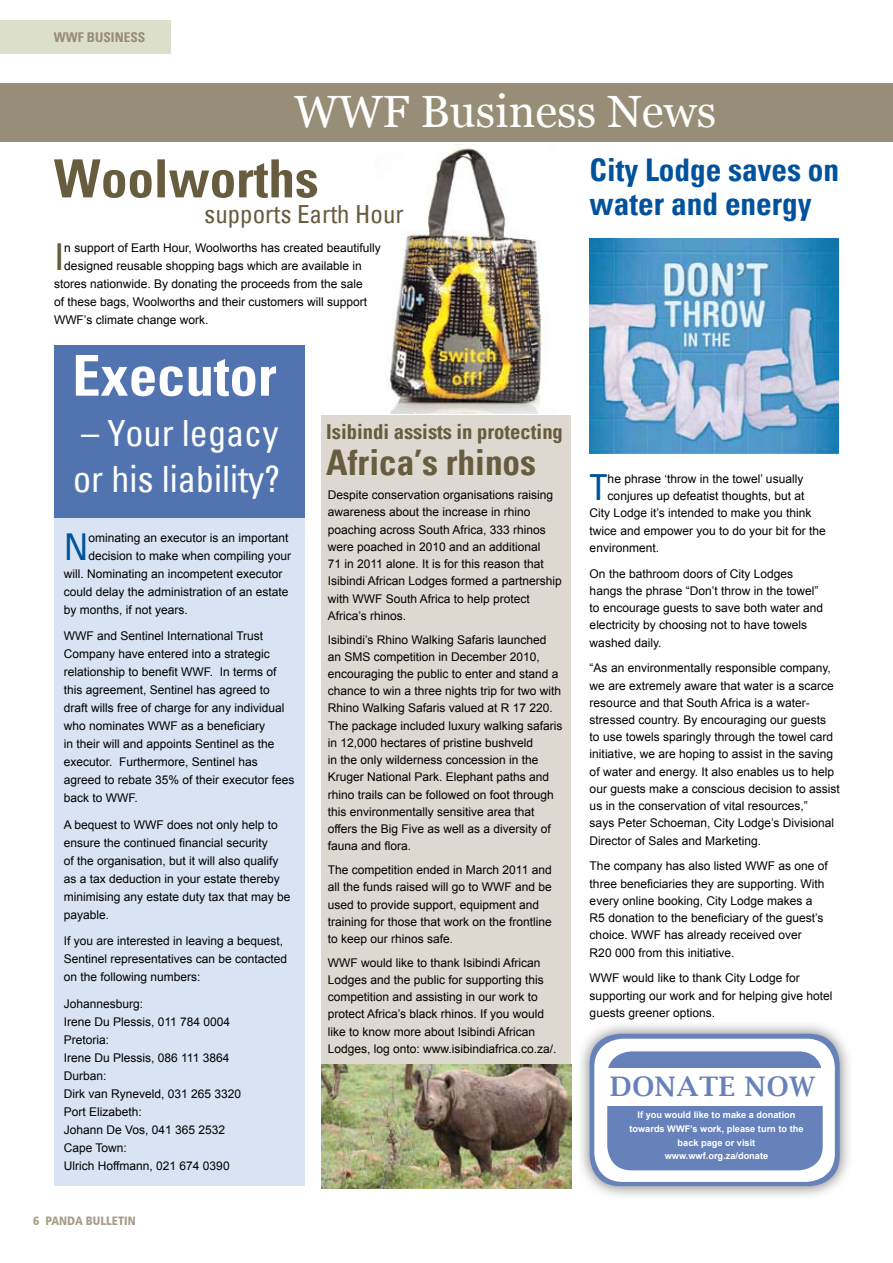
<style>
.page{position:relative;width:893px;height:1263px;background:#fff}
.page>*{position:absolute;margin:0;border:0;box-sizing:border-box;transform-origin:0 0}
.t1{font:700 condensed 56.55px "Univers";color:#fff}
.t2{font:700 condensed 52.8px "Univers";color:#685c3e}
.t3{font:45.15px "Georgia";color:#fff}
.t4{font:37.2px "Arial";color:#685c3e}
.t5{font:condensed 37.05px "Univers";color:#00529c}
.t6{font:condensed 36.15px/46.2px "Univers";color:#fff}
.t7{font:condensed 36px "Univers";color:#00529c}
.t8{font:700 condensed 35.25px "Univers";color:#685c3e}
.t9{font:700 condensed 31.2px/34px "Univers";color:#00529c}
.t10{font:600 27px "Lucida Bright";letter-spacing:.025em;color:#6781ba}
.t11{font:condensed 24.9px "Univers";color:#685c3e}
.t12{font:700 condensed 20.55px "Univers";color:#685c3e}
.t13{font:700 condensed 13.5px "Univers";color:#988d76}
.t14{font:12px/17.2px "Arial";color:#000}
.t15{font:900 condensed 12px "Frutiger";color:#a69c88}
.t16{font:700 9.15px/13.8px "Arial";color:#fff;text-align:center}
</style>
<div class="page">
<div style="left:322px;top:416px;width:249px;height:772px;background:#ddd9d1"></div>
<div style="left:0;top:20px;width:170px;height:34px;background:#dcdfcb"></div>
<img style="left:590px;top:239px;width:249px;height:214px">
<img style="left:387px;top:144px;width:159px;height:270px">
<div style="left:575px;top:1019px;width:285px;height:188px;background:#000;opacity:.55"></div>
<div style="left:590px;top:1034px;width:250px;height:152px;background:#6781ba;border-radius:30px"></div>
<div style="left:594px;top:1039px;width:241px;height:143px;background:#fff;border-radius:29px"></div>
<div style="left:607px;top:1051px;width:216px;height:119px;background:#6781ba;border-radius:24px"></div>
<div style="left:602px;top:1068px;width:226px;height:37px;background:#fff"></div>
<div style="left:0;top:83px;width:893px;height:59px;background:#988d76"></div>
<div style="left:54px;top:346px;width:250px;height:839px;background:#d8e4f4"></div>
<div style="left:54px;top:346px;width:250px;height:172px;background:#5174b1"></div>
<img style="left:322px;top:1064px;width:249px;height:124px">
<p class="t13" style="left:54px;top:29px;width:93px">wWF business</p>
<h3 class="t3" style="left:294px;top:84px;width:424px">WWF Business News</h3>
<h2 class="t2" style="left:54px;top:146px;width:266px">Woolworths</h2>
<h3 class="t11" style="left:204px;top:197px;width:201px">supports Earth Hour</h3>
<h3 class="t4" style="left:54px;top:232px;width:12px">I</h3>
<p class="t14" style="left:64px;top:239px;width:318px">n support of Earth Hour, Woolworths has created beautifully</p>
<p class="t14" style="left:64px;top:257px;width:299px">designed reusable shopping bags which are available in</p>
<p class="t14" style="left:54px;top:275px;width:310px">stores nationwide. By donating the proceeds from the sale</p>
<p class="t14" style="left:54px;top:293px;width:315px">of these bags, Woolworths and their customers will support</p>
<p class="t14" style="left:54px;top:311px;width:156px">WWF’s climate change work.</p>
<h1 class="t1" style="left:72px;top:341px;width:206px">Executor</h1>
<h3 class="t6" style="left:73px;top:409px;width:209px">– Your legacy or his liability?</h3>
<h3 class="t5" style="left:64px;top:522px;width:23px">N</h3>
<p class="t14" style="left:88px;top:529px;width:202px">ominating an executor is an important</p>
<p class="t14" style="left:88px;top:547px;width:204px">decision to make when compiling your</p>
<p class="t14" style="left:64px;top:565px;width:220px">will. Nominating an incompetent executor</p>
<p class="t14" style="left:64px;top:583px;width:226px">could delay the administration of an estate</p>
<p class="t14" style="left:64px;top:601px;width:126px">by months, if not years.</p>
<p class="t14" style="left:64px;top:627px;width:232px;line-height:18px">WWF and Sentinel International Trust Company have entered into a strategic relationship to benefit WWF. In terms of this agreement, Sentinel has agreed to draft wills free of charge for any individual who nominates WWF as a beneficiary<br>in their will and appoints Sentinel as the executor. Furthermore, Sentinel has agreed to rebate 35% of their executor fees back to WWF.</p>
<p class="t14" style="left:64px;top:816px;width:228px;line-height:18px">A bequest to WWF does not only help to ensure the continued financial security<br>of the organisation, but it will also qualify as a tax deduction in your estate thereby minimising any estate duty tax that may be payable.</p>
<p class="t14" style="left:64px;top:932px;width:225px;line-height:18px">If you are interested in leaving a bequest,<br>Sentinel representatives can be contacted on the following numbers:</p>
<p class="t14" style="left:64px;top:995px;width:179px;line-height:18px">Johannesburg:<br>Irene Du Plessis, 011 784 0004<br>Pretoria:<br>Irene Du Plessis, 086 111 3864<br>Durban:<br>Dirk van Ryneveld, 031 265 3320<br>Port Elizabeth:<br>Johann De Vos, 041 365 2532<br>Cape Town:<br>Ulrich Hoffmann, 021 674 0390</p>
<p class="t15" style="left:33px;top:1214px;width:104px">6 PANDA BULLETIN</p>
<h3 class="t12" style="left:326px;top:419px;width:238px">Isibindi assists in protecting</h3>
<h3 class="t8" style="left:326px;top:440px;width:211px">Africa’s rhinos</h3>
<p class="t14" style="left:328px;top:486px;width:236px">Despite conservation organisations raising awareness about the increase in rhino poaching across South Africa, 333 rhinos were poached in 2010 and an additional<br>71 in 2011 alone. It is for this reason that Isibindi African Lodges formed a partnership with WWF South Africa to help protect Africa’s rhinos.</p>
<p class="t14" style="left:328px;top:631px;width:236px">Isibindi’s Rhino Walking Safaris launched an SMS competition in December 2010, encouraging the public to enter and stand a chance to win a three nights trip for two with Rhino Walking Safaris valued at R 17 220.<br>The package included luxury walking safaris in 12,000 hectares of pristine bushveld<br>in the only wilderness concession in the Kruger National Park. Elephant paths and rhino trails can be followed on foot through this environmentally sensitive area that offers the Big Five as well as a diversity of fauna and flora.</p>
<p class="t14" style="left:328px;top:861px;width:226px">The competition ended in March 2011 and all the funds raised will go to WWF and be used to provide support, equipment and training for those that work on the frontline to keep our rhinos safe.</p>
<p class="t14" style="left:328px;top:954px;width:230px">WWF would like to thank Isibindi African Lodges and the public for supporting this competition and assisting in our work to protect Africa’s black rhinos. If you would like to know more about Isibindi African Lodges, log onto: www.isibindiafrica.co.za/.</p>
<h3 class="t9" style="left:590px;top:153px;width:251px">City Lodge saves on water and energy</h3>
<h3 class="t7" style="left:590px;top:464px;width:19px">T</h3>
<p class="t14" style="left:608px;top:470px;width:197px">he phrase ‘throw in the towel’ usually</p>
<p class="t14" style="left:608px;top:487px;width:198px">conjures up defeatist thoughts, but at</p>
<p class="t14" style="left:590px;top:504px;width:223px">City Lodge it’s intended to make you think</p>
<p class="t14" style="left:590px;top:522px;width:238px">twice and empower you to do your bit for the</p>
<p class="t14" style="left:590px;top:539px;width:71px">environment.</p>
<p class="t14" style="left:590px;top:565px;width:235px">On the bathroom doors of City Lodges hangs the phrase “Don’t throw in the towel” to encourage guests to save both water and electricity by choosing not to have towels washed daily.</p>
<p class="t14" style="left:590px;top:659px;width:252px">“As an environmentally responsible company, we are extremely aware that water is a scarce resource and that South Africa is a water&shy;stressed country. By encouraging our guests<br>to use towels sparingly through the towel card initiative, we are hoping to assist in the saving of water and energy. It also enables us to help our guests make a conscious decision to assist us in the conservation of vital resources,”<br>says Peter Schoeman, City Lodge’s Divisional Director of Sales and Marketing.</p>
<p class="t14" style="left:590px;top:858px;width:240px">The company has also listed WWF as one of three beneficiaries they are supporting. With every online booking, City Lodge makes a R5 donation to the beneficiary of the guest’s choice. WWF has already received over<br>R20 000 from this initiative.</p>
<p class="t14" style="left:590px;top:970px;width:244px">WWF would like to thank City Lodge for supporting our work and for helping give hotel guests greener options.</p>
<h3 class="t10" style="left:610px;top:1071px;width:206px">DONATE NOW</h3>
<p class="t16" style="left:629px;top:1108px;width:175px">If you would like to make a donation towards WWF’s work, please turn to the back page or visit www.wwf.org.za/donate</p>
</div>
